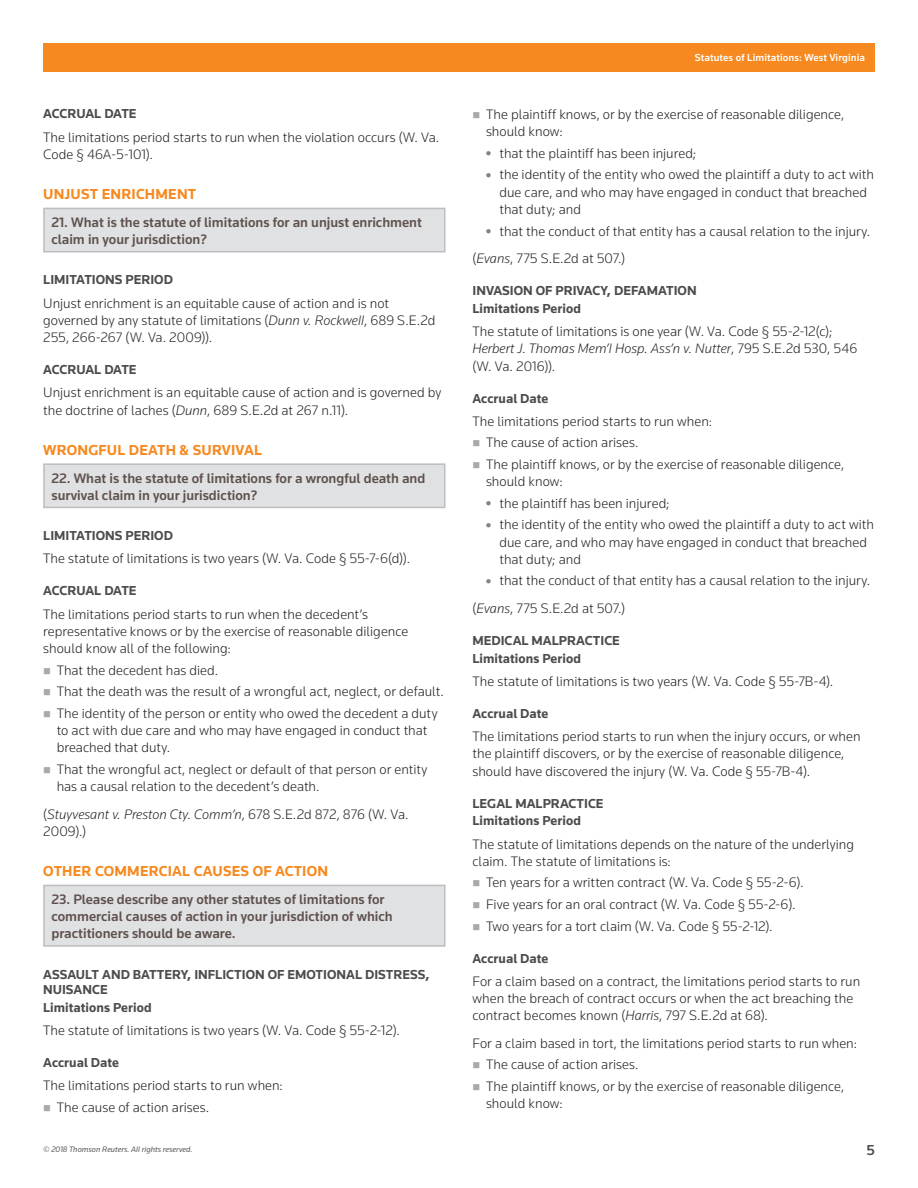
<style>
.page{position:relative;width:918px;height:1188px;background:#fff}
.page>*{position:absolute;margin:0;border:0;box-sizing:border-box;transform-origin:0 0}
.t1{font:700 15px "Knowledge";letter-spacing:.01em;color:#f6891f}
.t2{font:500 15px "Knowledge";color:#4b4c4d}
.t3{font:300 14.25px/17.2px "Knowledge";color:#231f20}
.t4{font:500 14.25px/17.2px "Knowledge";color:#5f514d}
.t5{font:700 13.5px/17.9px "Knowledge";color:#4b4c4d}
.t6{font:500 10.5px "Knowledge";letter-spacing:.01em;color:#fff}
.t7{font:italic 8.25px "Knowledge";color:#57585a}
.s1{font-style:italic}
</style>
<div class="page">
<div style="left:43px;top:43px;width:832px;height:29px;background:#f6891f"></div>
<div style="left:44px;top:208px;width:401px;height:44px;background:#e0e1e3"></div>
<div style="left:43px;top:208px;width:403px;height:44px;border:2px solid #bcbdc0"></div>
<div style="left:44px;top:464px;width:401px;height:43px;background:#e0e1e3"></div>
<div style="left:43px;top:463px;width:403px;height:45px;border:2px solid #bcbdc0"></div>
<div style="left:44px;top:885px;width:401px;height:61px;background:#e0e1e3"></div>
<div style="left:43px;top:885px;width:403px;height:62px;border:2px solid #bcbdc0"></div>
<p class="t5" style="left:43px;top:105px;width:95px">ACCRUAL DATE</p>
<p class="t3" style="left:43px;top:128px;width:398px">The limitations period starts to run when the violation occurs (W. Va.<br>Code § 46A-5-101).</p>
<p class="t1" style="left:43px;top:185px;width:155px">UNJUST ENRICHMENT</p>
<p class="t4" style="left:51px;top:213px;width:372px">21. What is the statute of limitations for an unjust enrichment claim in your jurisdiction?</p>
<p class="t5" style="left:43px;top:271px;width:131px">LIMITATIONS PERIOD</p>
<p class="t3" style="left:43px;top:294px;width:394px">Unjust enrichment is an equitable cause of action and is not governed by any statute of limitations (<span class="s1">Dunn v. Rockwell</span>, 689 S.E.2d<br>255, 266-267 (W. Va. 2009)).</p>
<p class="t5" style="left:43px;top:361px;width:95px">ACCRUAL DATE</p>
<p class="t3" style="left:43px;top:384px;width:400px">Unjust enrichment is an equitable cause of action and is governed by the doctrine of laches (<span class="s1">Dunn</span>, 689 S.E.2d at 267 n.11).</p>
<p class="t1" style="left:43px;top:440px;width:220px">WRONGFUL DEATH &amp; SURVIVAL</p>
<p class="t4" style="left:51px;top:469px;width:376px">22. What is the statute of limitations for a wrongful death and survival claim in your jurisdiction?</p>
<p class="t5" style="left:43px;top:527px;width:131px">LIMITATIONS PERIOD</p>
<p class="t3" style="left:43px;top:550px;width:368px">The statute of limitations is two years (W. Va. Code § 55-7-6(d)).</p>
<p class="t5" style="left:43px;top:582px;width:95px">ACCRUAL DATE</p>
<p class="t3" style="left:43px;top:605px;width:367px">The limitations period starts to run when the decedent’s representative knows or by the exercise of reasonable diligence should know all of the following:</p>
<p class="t3" style="left:57px;top:659px;width:389px;line-height:21.6px">That the decedent has died.<br>That the death was the result of a wrongful act, neglect, or default.<br>The identity of the person or entity who owed the decedent a duty</p>
<p class="t3" style="left:57px;top:721px;width:372px">to act with due care and who may have engaged in conduct that breached that duty.</p>
<p class="t3" style="left:57px;top:760px;width:372px">That the wrongful act, neglect or default of that person or entity has a causal relation to the decedent’s death.</p>
<p class="t3" style="left:43px;top:805px;width:367px">(<span class="s1">Stuyvesant v. Preston Cty. Comm’n</span>, 678 S.E.2d 872, 876 (W. Va.<br>2009).)</p>
<p class="t1" style="left:43px;top:862px;width:286px">OTHER COMMERCIAL CAUSES OF ACTION</p>
<p class="t4" style="left:51px;top:890px;width:343px">23. Please describe any other statutes of limitations for commercial causes of action in your jurisdiction of which practitioners should be aware.</p>
<p class="t5" style="left:43px;top:966px;width:388px;line-height:15px">ASSAULT AND BATTERY, INFLICTION OF EMOTIONAL DISTRESS,<br>NUISANCE</p>
<p class="t5" style="left:43px;top:998px;width:110px">Limitations Period</p>
<p class="t3" style="left:43px;top:1021px;width:358px">The statute of limitations is two years (W. Va. Code § 55-2-12).</p>
<p class="t5" style="left:43px;top:1053px;width:77px">Accrual Date</p>
<p class="t3" style="left:57px;top:1074px;width:228px;line-height:21.6px;text-indent:-14px">The limitations period starts to run when:<br>The cause of action arises.</p>
<p class="t6" style="left:695px;top:51px;width:172px">Statutes of Limitations: West Virginia</p>
<p class="t3" style="left:486px;top:105px;width:360px">The plaintiff knows, or by the exercise of reasonable diligence, should know:</p>
<p class="t3" style="left:500px;top:142px;width:376px;line-height:21.6px">that the plaintiff has been injured;<br>the identity of the entity who owed the plaintiff a duty to act with</p>
<p class="t3" style="left:500px;top:183px;width:369px">due care, and who may have engaged in conduct that breached that duty; and</p>
<p class="t3" style="left:472px;top:217px;width:399px;line-height:27.5px;text-indent:27px">that the conduct of that entity has a causal relation to the injury. (<span class="s1">Evans</span>, 775 S.E.2d at 507.)</p>
<p class="t5" style="left:472px;top:281px;width:226px">INVASION OF PRIVACY, DEFAMATION<br>Limitations Period</p>
<p class="t3" style="left:472px;top:322px;width:386px">The statute of limitations is one year (W. Va. Code § 55-2-12(c);<br><span class="s1">Herbert J. Thomas Mem’l Hosp. Ass’n v. Nutter</span>, 795 S.E.2d 530, 546 (W. Va. 2016)).</p>
<p class="t5" style="left:472px;top:389px;width:77px">Accrual Date</p>
<p class="t3" style="left:486px;top:410px;width:360px;line-height:21.6px;text-indent:-14px">The limitations period starts to run when:<br>The cause of action arises.<br>The plaintiff knows, or by the exercise of reasonable diligence,</p>
<p class="t3" style="left:500px;top:470px;width:376px;line-height:21.6px;text-indent:-14px">should know:<br>the plaintiff has been injured;<br>the identity of the entity who owed the plaintiff a duty to act with</p>
<p class="t3" style="left:500px;top:533px;width:369px">due care, and who may have engaged in conduct that breached that duty; and</p>
<p class="t3" style="left:472px;top:567px;width:399px;line-height:27.5px;text-indent:27px">that the conduct of that entity has a causal relation to the injury. (<span class="s1">Evans</span>, 775 S.E.2d at 507.)</p>
<p class="t5" style="left:472px;top:631px;width:149px">MEDICAL MALPRACTICE<br>Limitations Period</p>
<p class="t3" style="left:472px;top:672px;width:362px">The statute of limitations is two years (W. Va. Code § 55-7B-4).</p>
<p class="t5" style="left:472px;top:704px;width:77px">Accrual Date</p>
<p class="t3" style="left:472px;top:727px;width:390px">The limitations period starts to run when the injury occurs, or when the plaintiff discovers, or by the exercise of reasonable diligence, should have discovered the injury (W. Va. Code § 55-7B-4).</p>
<p class="t5" style="left:472px;top:794px;width:133px">LEGAL MALPRACTICE<br>Limitations Period</p>
<p class="t3" style="left:472px;top:835px;width:383px">The statute of limitations depends on the nature of the underlying claim. The statute of limitations is:</p>
<p class="t3" style="left:486px;top:872px;width:319px;line-height:21.6px">Ten years for a written contract (W. Va. Code § 55-2-6).<br>Five years for an oral contract (W. Va. Code § 55-2-6).<br>Two years for a tort claim (W. Va. Code § 55-2-12).</p>
<p class="t5" style="left:472px;top:949px;width:77px">Accrual Date</p>
<p class="t3" style="left:472px;top:972px;width:389px">For a claim based on a contract, the limitations period starts to run when the breach of contract occurs or when the act breaching the contract becomes known (<span class="s1">Harris</span>, 797 S.E.2d at 68).</p>
<p class="t3" style="left:486px;top:1032px;width:373px;line-height:21.6px;text-indent:-14px">For a claim based in tort, the limitations period starts to run when:<br>The cause of action arises.<br>The plaintiff knows, or by the exercise of reasonable diligence,</p>
<p class="t3" style="left:486px;top:1095px;width:78px">should know:</p>
<p class="t7" style="left:43px;top:1144px;width:151px">© 2018 Thomson Reuters. All rights reserved.</p>
<p class="t2" style="left:866px;top:1141px;width:10px">5</p>
</div>
